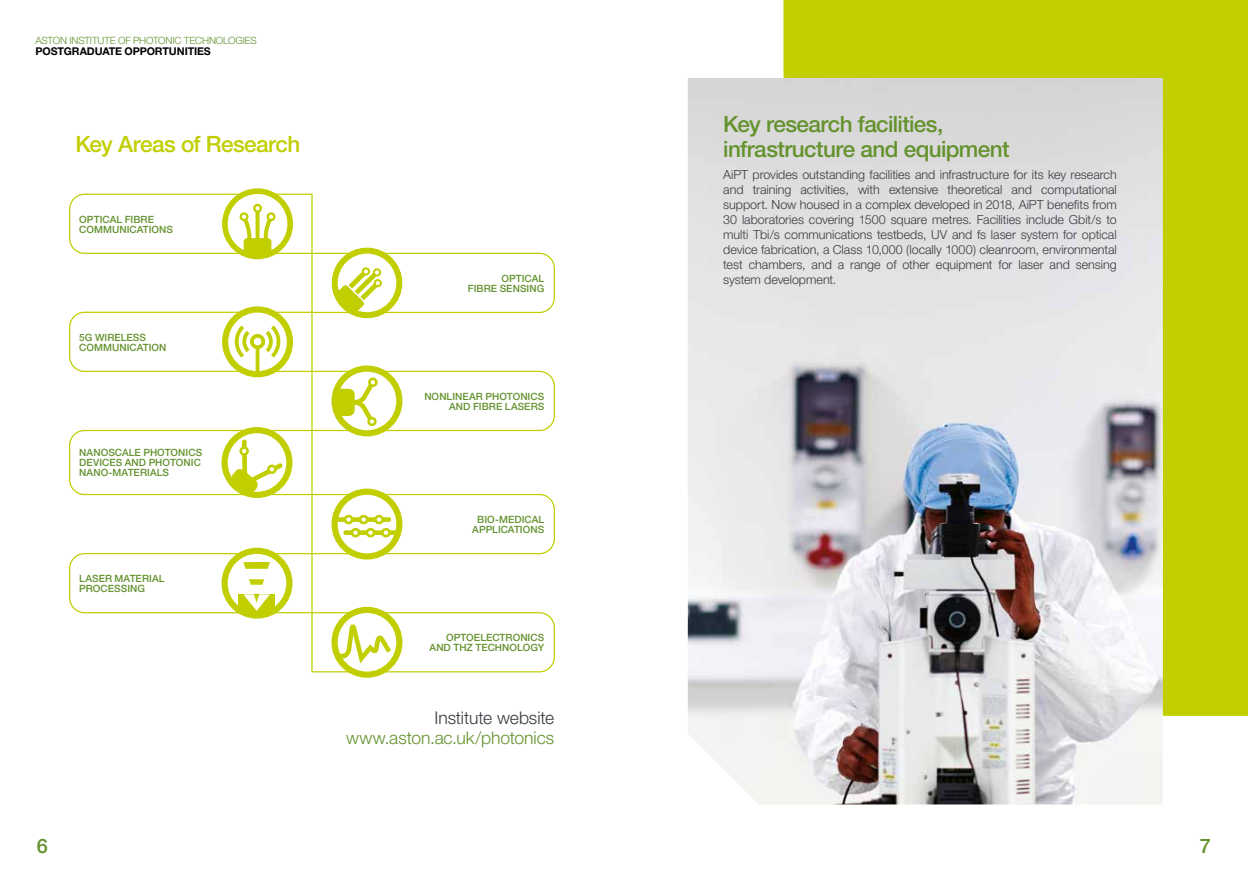
<style>
.page{position:relative;width:1248px;height:886px;background:#fff}
.page>*{position:absolute;margin:0;border:0;box-sizing:border-box;transform-origin:0 0}
.t1{font:500 22.5px/25px "Helvetica Neue";letter-spacing:-.025em;color:#64922e}
.t2{font:500 22.5px "Helvetica Neue";letter-spacing:-.025em;color:#c1ce00}
.t3{font:500 20px "Helvetica Neue";color:#64922e}
.t4{font:300 17.5px "Helvetica Neue";letter-spacing:-.005em;color:#64922e}
.t5{font:300 17.5px "Helvetica Neue";letter-spacing:-.005em;color:#393b41}
.t6{font:300 12.5px/15px "Helvetica Neue";letter-spacing:-.005em;color:#393b41;text-align:justify}
.t7{font:700 10.62px "Helvetica Neue";letter-spacing:-.01em;color:#000}
.t8{font:500 10px/10px "Helvetica Neue";letter-spacing:.005em;color:#64922e}
.t9{font:300 10px "Helvetica Neue";letter-spacing:-.015em;color:#64922e}
</style>
<div class="page">
<div style="left:783px;top:0;width:464px;height:716px;background:#c1ce00"></div>
<img style="left:687px;top:78px;width:475px;height:726px">
<div style="left:331px;top:607px;width:71px;height:71px;border:6px solid #c1ce00;border-radius:50%"></div>
<svg style="left:69px;top:188px;width:486px;height:485px"></svg>
<p class="t9" style="left:35px;top:34px;width:223px">ASTON INSTITUTE OF PHOTONIC TECHNOLOGIES</p>
<p class="t7" style="left:35px;top:45px;width:177px">POSTGRADUATE OPPORTUNITIES</p>
<h1 class="t2" style="left:75px;top:131px;width:226px">Key Areas of Research</h1>
<p class="t8" style="left:79px;top:214px;width:95px">OPTICAL FIBRE<br>COMMUNICATIONS</p>
<p class="t8" style="left:79px;top:332px;width:89px">5G WIRELESS<br>COMMUNICATION</p>
<p class="t8" style="left:79px;top:448px;width:124px">NANOSCALE PHOTONICS<br>DEVICES AND PHOTONIC<br>NANO-MATERIALS</p>
<p class="t8" style="left:79px;top:573px;width:87px">LASER MATERIAL<br>PROCESSING</p>
<p class="t8" style="left:468px;top:273px;width:78px;text-align:right">OPTICAL<br>FIBRE SENSING</p>
<p class="t8" style="left:424px;top:391px;width:121px;text-align:right">NONLINEAR PHOTONICS<br>AND FIBRE LASERS</p>
<p class="t8" style="left:472px;top:514px;width:73px;text-align:center">BIO-MEDICAL<br>APPLICATIONS</p>
<p class="t8" style="left:429px;top:632px;width:116px;text-align:right">OPTOELECTRONICS<br>AND THZ TECHNOLOGY</p>
<h3 class="t5" style="left:434px;top:707px;width:121px">Institute website</h3>
<h3 class="t4" style="left:346px;top:727px;width:210px">www.aston.ac.uk/photonics</h3>
<h1 class="t1" style="left:723px;top:111px;width:288px">Key research facilities, infrastructure and equipment</h1>
<p class="t6" style="left:723px;top:166px;width:395px">AiPT provides outstanding facilities and infrastructure for its key research and training activities, with extensive theoretical and computational support. Now housed in a complex developed in 2018, AiPT benefits from 30 laboratories covering 1500 square metres. Facilities include Gbit/s to multi Tbi/s communications testbeds, UV and fs laser system for optical device fabrication, a Class 10,000 (locally 1000) cleanroom, environmental test chambers, and a range of other equipment for laser and sensing system development.</p>
<h2 class="t3" style="left:37px;top:834px;width:13px">6</h2>
<h2 class="t3" style="left:1199px;top:834px;width:13px">7</h2>
</div>
